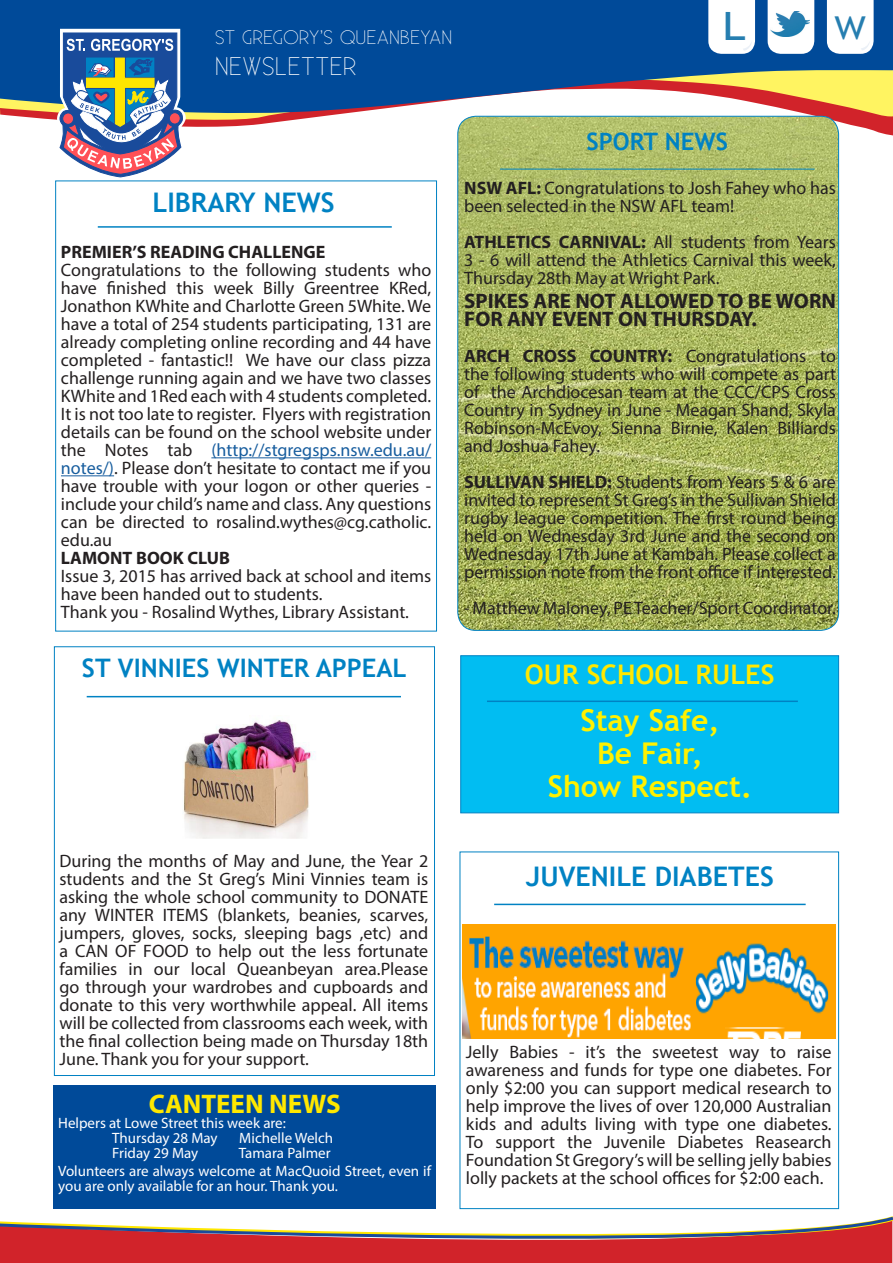
<style>
.page{position:relative;width:893px;height:1263px;background:#fff}
.page>*{position:absolute;margin:0;border:0;box-sizing:border-box;transform-origin:0 0}
.t1{font:39px "Trebuchet MS";color:#267eb0;scale:1.17 1}
.t2{font:31.5px "Trebuchet MS";color:#267eb0;scale:1.17 1}
.t3{font:700 30px "Trebuchet MS";color:#fff101}
.t4{font:700 27px "Trebuchet MS";color:#0082c3}
.t5{font:700 27px "Trebuchet MS";color:#ffe800}
.t6{font:700 27px "Myriad Pro";color:#ffe800}
.t7{font:700 25.5px "Trebuchet MS";color:#0082c3}
.t8{font:300 25.5px "Existence";color:#fff}
.t9{font:700 24px "Trebuchet MS";color:#0082c3}
.t10{font:700 21px/18px "Myriad Pro";color:#231f20}
.t11{font:300 19.5px "Existence";color:#fff}
.t12{font:18px/18px "Myriad Pro";color:#231f20;text-align:justify}
.t13{font:700 18px "Myriad Pro";color:#231f20}
.t14{font:15px/15px "Myriad Pro";color:#fff}
.s1{color:#175d9e}
.s2{font-weight:700}
</style>
<div class="page">
<svg style="left:0;top:114px;width:893px;height:441px"></svg>
<svg style="left:0;top:0;width:893px;height:114px;fill:#004a99"></svg>
<svg style="left:55px;top:29px;width:131px;height:150px"></svg>
<svg style="left:708px;top:0;width:47px;height:54px"></svg>
<svg style="left:827px;top:0;width:47px;height:54px"></svg>
<svg style="left:768px;top:0;width:46px;height:54px"></svg>
<img style="left:770px;top:12px;width:39px;height:25px">
<svg style="left:0;top:1216px;width:893px;height:47px"></svg>
<div style="left:55px;top:181px;width:382px;height:450px;background:#fff;border:1px solid #0082c3"></div>
<hr style="left:211px;top:457px;width:220px;height:1px;background:#175d9e">
<hr style="left:61px;top:475px;width:53px;height:1px;background:#175d9e">
<hr style="left:98px;top:226px;width:294px;height:2px;background:#0082c3">
<div style="left:54px;top:646px;width:381px;height:430px;background:#fff;border:1px solid #0082c3"></div>
<img style="left:183px;top:720px;width:132px;height:118px">
<hr style="left:87px;top:696px;width:314px;height:1px;background:#0082c3">
<div style="left:53px;top:1085px;width:383px;height:124px;background:#004a99"></div>
<img style="left:458px;top:116px;width:381px;height:514px">
<hr style="left:500px;top:169px;width:315px;height:1px;background:#0082c3">
<div style="left:460px;top:655px;width:379px;height:158px;background:#01bdf2;border:1px solid #0082c3"></div>
<hr style="left:487px;top:700px;width:311px;height:2px;background:#0082c3">
<div style="left:460px;top:851px;width:379px;height:358px;background:#fff;border:1px solid #0082c3"></div>
<img style="left:462px;top:924px;width:373px;height:114px">
<hr style="left:494px;top:904px;width:312px;height:1px;background:#0082c3">
<p class="t11" style="left:215px;top:27px;width:239px">ST GREGORY’S QUEANBEYAN</p>
<h3 class="t8" style="left:215px;top:52px;width:144px">NEWSLETTER</h3>
<h1 class="t1" style="left:723px;top:3px;width:21px">L</h1>
<h2 class="t2" style="left:834px;top:9px;width:28px">W</h2>
<p class="t4" style="left:152px;top:186px;width:184px">LIBRARY NEWS</p>
<p class="t13" style="left:61px;top:240px;width:266px">PREMIER’S READING CHALLENGE</p>
<p class="t12" style="left:61px;top:261px;width:372px">Congratulations to the following students who have finished this week Billy Greentree KRed, Jonathon KWhite and Charlotte Green 5White. We have a total of 254 students participating, 131 are already completing online recording and 44 have completed - fantastic!! We have our class pizza challenge running again and we have two classes KWhite and 1Red each with 4 students completed.</p>
<p class="t12" style="left:61px;top:405px;width:372px">It is not too late to register. Flyers with registration details can be found on the school website under the Notes tab <span class="s1">(http://stgregsps.nsw.edu.au/ notes/)</span>. Please don’t hesitate to contact me if you have trouble with your logon or other queries - include your child’s name and class. Any questions can be directed to rosalind.wythes@cg.catholic. edu.au</p>
<p class="t13" style="left:61px;top:546px;width:171px">LAMONT BOOK CLUB</p>
<p class="t12" style="left:61px;top:567px;width:372px">Issue 3, 2015 has arrived back at school and items have been handed out to students.</p>
<p class="t12" style="left:61px;top:603px;width:350px">Thank you - Rosalind Wythes, Library Assistant.</p>
<p class="t7" style="left:82px;top:652px;width:326px">ST VINNIES WINTER APPEAL</p>
<p class="t12" style="left:59px;top:852px;width:370px">During the months of May and June, the Year 2 students and the St Greg’s Mini Vinnies team is asking the whole school community to DONATE any WINTER ITEMS (blankets, beanies, scarves, jumpers, gloves, socks, sleeping bags ,etc) and a CAN OF FOOD to help out the less fortunate families in our local Queanbeyan area.Please go through your wardrobes and cupboards and donate to this very worthwhile appeal. All items will be collected from classrooms each week, with the final collection being made on Thursday 18th June. Thank you for your support.</p>
<p class="t6" style="left:149px;top:1086px;width:193px">CANTEEN NEWS</p>
<p class="t14" style="left:58px;top:1115px;width:229px">Helpers at Lowe Street this week are:</p>
<p class="t14" style="left:112px;top:1130px;width:107px">Thursday 28 May</p>
<p class="t14" style="left:239px;top:1130px;width:95px">Michelle Welch</p>
<p class="t14" style="left:112px;top:1145px;width:88px">Friday 29 May</p>
<p class="t14" style="left:239px;top:1145px;width:93px">Tamara Palmer</p>
<p class="t14" style="left:58px;top:1163px;width:374px">Volunteers are always welcome at MacQuoid Street, even if you are only available for an hour. Thank you.</p>
<p class="t9" style="left:586px;top:127px;width:143px">SPORT NEWS</p>
<p class="t12" style="left:464px;top:179px;width:373px"><span class="s2">NSW AFL:</span> Congratulations to Josh Fahey who has been selected in the NSW AFL team!</p>
<p class="t12" style="left:464px;top:233px;width:373px"><span class="s2">ATHLETICS CARNIVAL:</span> All students from Years 3 - 6 will attend the Athletics Carnival this week, Thursday 28th May at Wright Park.</p>
<p class="t10" style="left:464px;top:291px;width:373px">SPIKES ARE NOT ALLOWED TO BE WORN<br>FOR ANY EVENT ON THURSDAY.</p>
<p class="t12" style="left:464px;top:347px;width:373px"><span class="s2">ARCH CROSS COUNTRY:</span> Congratulations to the following students who will compete as part of the Archdiocesan team at the CCC/CPS Cross Country in Sydney in June - Meagan Shand, Skyla Robinson-McEvoy, Sienna Birnie, Kalen Billiards and Joshua Fahey.</p>
<p class="t12" style="left:464px;top:473px;width:373px"><span class="s2">SULLIVAN SHIELD:</span> Students from Years 5 &amp; 6 are invited to represent St Greg’s in the Sullivan Shield rugby league competition. The first round being held on Wednesday 3rd June and the second on Wednesday 17th June at Kambah. Please collect a permission note from the front office if interested.</p>
<p class="t12" style="left:464px;top:599px;width:373px">- Matthew Maloney, PE Teacher/Sport Coordinator.</p>
<p class="t5" style="left:525px;top:657px;width:251px">OUR SCHOOL RULES</p>
<p class="t3" style="left:580px;top:702px;width:140px">Stay Safe,</p>
<p class="t3" style="left:597px;top:735px;width:107px">Be Fair,</p>
<p class="t3" style="left:548px;top:768px;width:206px">Show Respect.</p>
<p class="t4" style="left:526px;top:859px;width:249px">JUVENILE DIABETES</p>
<p class="t12" style="left:466px;top:1043px;width:367px">Jelly Babies - it’s the sweetest way to raise awareness and funds for type one diabetes. For only $2:00 you can support medical research to help improve the lives of over 120,000 Australian kids and adults living with type one diabetes.<br>To support the Juvenile Diabetes Reasearch Foundation St Gregory’s will be selling jelly babies lolly packets at the school offices for $2:00 each.</p>
</div>
